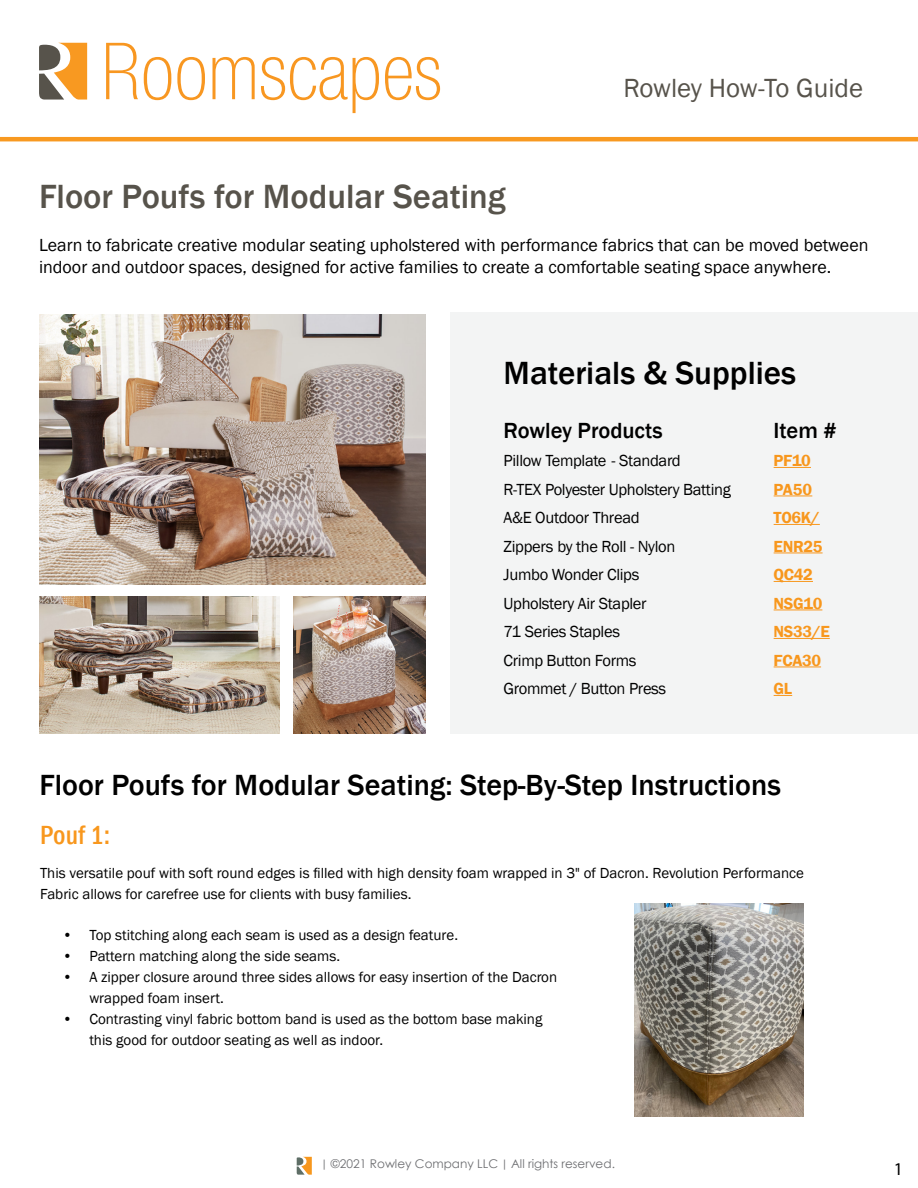
<style>
.page{position:relative;width:918px;height:1188px;background:#fff}
.page>*{position:absolute;margin:0;border:0;box-sizing:border-box;transform-origin:0 0}
.t1{font:500 34.5px "Franklin Gothic";color:#57534b}
.t2{font:500 33px "Franklin Gothic";color:#000}
.t3{font:500 30px "Franklin Gothic";color:#000}
.t4{font:27px "Franklin Gothic";color:#57534b}
.t5{font:500 condensed 27px "Franklin Gothic";color:#f8971d}
.t6{font:500 22.5px "Franklin Gothic";color:#000}
.t7{font:18px/22.5px "Franklin Gothic";color:#000}
.t8{font:18px "Myriad Pro";color:#000}
.t9{font:16.5px "Franklin Gothic";letter-spacing:-.02em;color:#000}
.t10{font:600 16.5px "Franklin Gothic";letter-spacing:-.02em;color:#f8971d}
.t11{font:15px/21px "Franklin Gothic";color:#000}
.t12{font:12px "Century Gothic";color:#6d6e71}
.s1{font-family:"Tw Cen"}
</style>
<div class="page">
<svg style="left:297px;top:1157px;width:15px;height:18px"></svg>
<hr style="left:0;top:137px;width:918px;height:4px;background:#f89921">
<svg style="left:106px;top:43px;width:32px;height:56px"></svg>
<svg style="left:144px;top:57px;width:27px;height:43px"></svg>
<svg style="left:177px;top:57px;width:28px;height:43px"></svg>
<svg style="left:213px;top:57px;width:42px;height:42px"></svg>
<svg style="left:261px;top:57px;width:118px;height:56px"></svg>
<svg style="left:385px;top:57px;width:55px;height:43px"></svg>
<svg style="left:39px;top:43px;width:48px;height:57px"></svg>
<div style="left:450px;top:312px;width:468px;height:421px;background:#f3f4f4"></div>
<hr style="left:774px;top:467px;width:37px;height:1px;background:#f8971d">
<hr style="left:774px;top:496px;width:38px;height:1px;background:#f8971d">
<hr style="left:774px;top:524px;width:46px;height:1px;background:#f8971d">
<hr style="left:774px;top:553px;width:49px;height:1px;background:#f8971d">
<hr style="left:774px;top:581px;width:39px;height:1px;background:#f8971d">
<hr style="left:774px;top:610px;width:48px;height:1px;background:#f8971d">
<hr style="left:774px;top:638px;width:56px;height:1px;background:#f8971d">
<hr style="left:774px;top:667px;width:47px;height:1px;background:#f8971d">
<svg style="left:774px;top:695px;width:18px;height:1px"></svg>
<img style="left:40px;top:314px;width:386px;height:270px">
<img style="left:294px;top:596px;width:132px;height:138px">
<img style="left:40px;top:596px;width:239px;height:138px">
<img style="left:635px;top:903px;width:169px;height:214px">
<h3 class="t4" style="left:623px;top:71px;width:241px">Rowley How-To Guide</h3>
<h1 class="t1" style="left:39px;top:175px;width:468px">Floor Poufs for Modular Seating</h1>
<p class="t7" style="left:39px;top:234px;width:831px">Learn to fabricate creative modular seating upholstered with performance fabrics that can be moved between indoor and outdoor spaces, designed for active families to create a comfortable seating space anywhere.</p>
<h2 class="t2" style="left:504px;top:353px;width:294px">Materials &amp; Supplies</h2>
<h3 class="t6" style="left:504px;top:416px;width:160px">Rowley Products</h3>
<h3 class="t6" style="left:774px;top:416px;width:65px">Item #</h3>
<p class="t9" style="left:504px;top:450px;width:179px">Pillow Template - Standard</p>
<p class="t10" style="left:774px;top:451px;width:39px">PF10</p>
<p class="t9" style="left:504px;top:479px;width:229px">R-TEX Polyester Upholstery Batting</p>
<p class="t10" style="left:774px;top:479px;width:40px">PA50</p>
<p class="t9" style="left:504px;top:507px;width:138px">A&amp;E Outdoor Thread</p>
<p class="t10" style="left:774px;top:508px;width:48px">TO6K/</p>
<p class="t9" style="left:504px;top:536px;width:173px">Zippers by the Roll - Nylon</p>
<p class="t10" style="left:774px;top:536px;width:50px">ENR25</p>
<p class="t9" style="left:504px;top:564px;width:137px">Jumbo Wonder Clips</p>
<p class="t10" style="left:774px;top:565px;width:41px">QC42</p>
<p class="t9" style="left:504px;top:593px;width:145px">Upholstery Air Stapler</p>
<p class="t10" style="left:774px;top:593px;width:50px">NSG10</p>
<p class="t9" style="left:504px;top:621px;width:118px">71 Series Staples</p>
<p class="t10" style="left:774px;top:622px;width:58px">NS33/E</p>
<p class="t9" style="left:504px;top:650px;width:135px">Crimp Button Forms</p>
<p class="t10" style="left:774px;top:650px;width:49px">FCA30</p>
<p class="t9" style="left:504px;top:678px;width:164px">Grommet / Button Press</p>
<p class="t10" style="left:774px;top:678px;width:20px">GL</p>
<h3 class="t3" style="left:40px;top:766px;width:743px">Floor Poufs for Modular Seating: Step-By-Step Instructions</h3>
<h3 class="t5" style="left:40px;top:817px;width:72px">Pouf 1:</h3>
<p class="t11" style="left:40px;top:862px;width:765px">This versatile pouf with soft round edges is filled with high density foam wrapped in 3" of Dacron. Revolution Performance<br>Fabric allows for carefree use for clients with busy families.</p>
<p class="t11" style="left:62px;top:924px;width:397px">• Top stitching along each seam is used as a design feature.</p>
<p class="t11" style="left:62px;top:945px;width:279px">• Pattern matching along the side seams.</p>
<p class="t11" style="left:89px;top:966px;width:469px;text-indent:-27px">• A zipper closure around three sides allows for easy insertion of the Dacron wrapped foam insert.</p>
<p class="t11" style="left:89px;top:1008px;width:455px;text-indent:-27px">• Contrasting vinyl fabric bottom band is used as the bottom base making this good for outdoor seating as well as indoor.</p>
<p class="t12" style="left:321px;top:1155px;width:295px"><span class="s1">|</span> ©2021 Rowley Company LLC <span class="s1">|</span> All rights reserved.</p>
<p class="t8" style="left:894px;top:1158px;width:11px">1</p>
</div>
